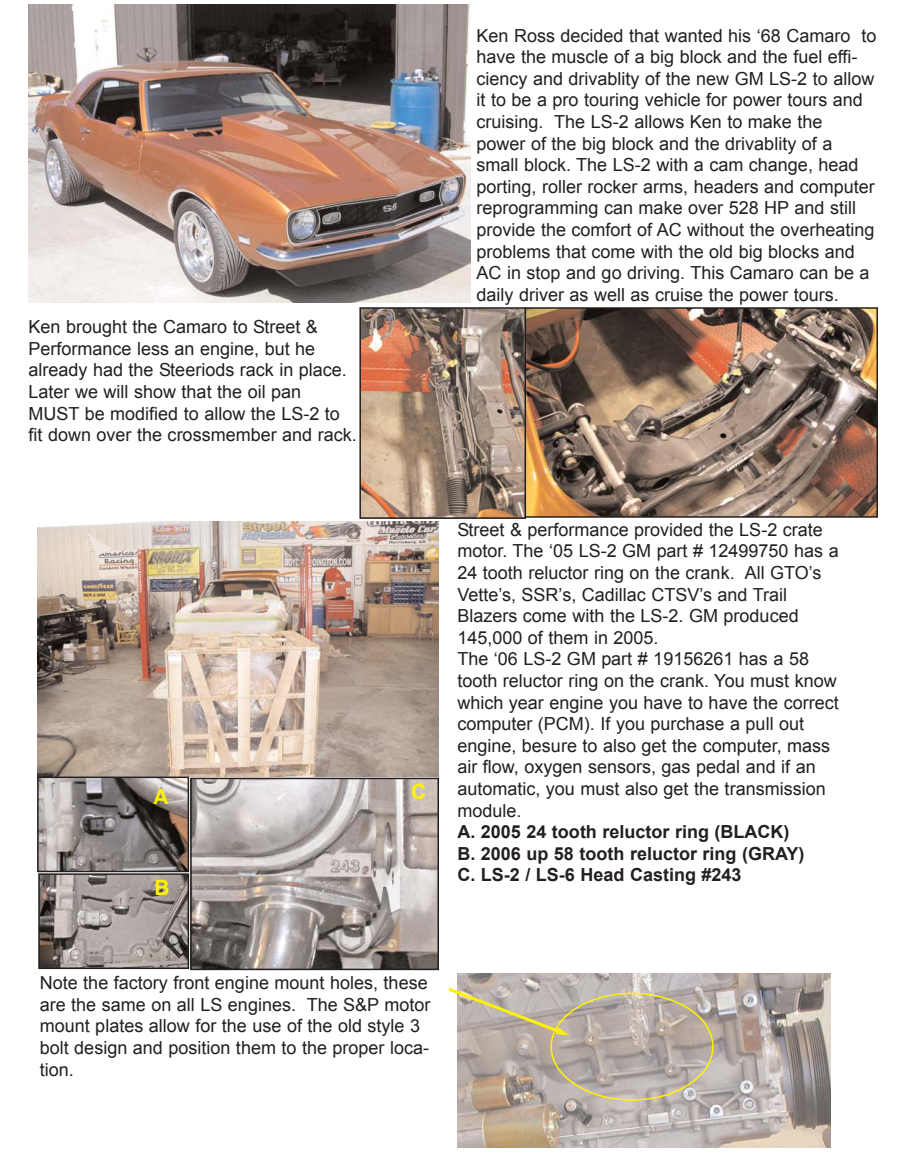
<style>
.page{position:relative;width:905px;height:1175px;background:#fff}
.page>*{position:absolute;margin:0;border:0;box-sizing:border-box;transform-origin:0 0}
.t1{font:700 21px "Arial";color:#fff200}
.t2{font:18px/21.6px "Arial";color:#231f20}
.t3{font:700 18px/21.6px "Arial";color:#231f20}
</style>
<div class="page">
<img style="left:28px;top:4px;width:442px;height:299px">
<img style="left:457px;top:973px;width:373px;height:175px">
<svg style="left:407px;top:970px;width:306px;height:130px;background:#bcb2a7"></svg>
<img style="left:527px;top:310px;width:348px;height:205px">
<div style="left:524px;top:307px;width:354px;height:211px;border:2px solid #231f20"></div>
<img style="left:362px;top:310px;width:161px;height:206px">
<div style="left:359px;top:307px;width:167px;height:212px;border:2px solid #231f20"></div>
<img style="left:37px;top:521px;width:402px;height:255px">
<img style="left:40px;top:779px;width:146px;height:90px">
<div style="left:37px;top:776px;width:152px;height:96px;border:2px solid #231f20"></div>
<img style="left:41px;top:876px;width:145px;height:90px">
<div style="left:38px;top:873px;width:151px;height:96px;border:2px solid #231f20"></div>
<img style="left:193px;top:780px;width:243px;height:187px">
<div style="left:190px;top:777px;width:249px;height:193px;border:2px solid #231f20"></div>
<div style="left:38px;top:974px;width:411px;height:174px;background:#fff"></div>
<p class="t2" style="left:28px;top:316px;width:330px">Ken brought the Camaro to Street &amp; Performance less an engine, but he already had the Steeriods rack in place.<br>Later we will show that the oil pan<br>MUST be modified to allow the LS-2 to fit down over the crossmember and rack.</p>
<p class="t1" style="left:153px;top:784px;width:17px">A</p>
<p class="t1" style="left:155px;top:875px;width:17px">B</p>
<p class="t2" style="left:476px;top:25px;width:401px">Ken Ross decided that wanted his ‘68 Camaro to have the muscle of a big block and the fuel effi&shy;ciency and drivablity of the new GM LS-2 to allow it to be a pro touring vehicle for power tours and cruising. The LS-2 allows Ken to make the<br>power of the big block and the drivablity of a small block. The LS-2 with a cam change, head porting, roller rocker arms, headers and computer reprogramming can make over 528 HP and still provide the comfort of AC without the overheating problems that come with the old big blocks and AC in stop and go driving. This Camaro can be a daily driver as well as cruise the power tours.</p>
<p class="t1" style="left:411px;top:780px;width:17px">C</p>
<p class="t2" style="left:457px;top:518px;width:383px">Street &amp; performance provided the LS-2 crate motor. The ‘05 LS-2 GM part # 12499750 has a 24 tooth reluctor ring on the crank. All GTO’s Vette’s, SSR’s, Cadillac CTSV’s and Trail Blazers come with the LS-2. GM produced 145,000 of them in 2005.<br>The ‘06 LS-2 GM part # 19156261 has a 58 tooth reluctor ring on the crank. You must know which year engine you have to have the correct computer (PCM). If you purchase a pull out engine, besure to also get the computer, mass air flow, oxygen sensors, gas pedal and if an automatic, you must also get the transmission module.</p>
<p class="t3" style="left:457px;top:821px;width:348px">A. 2005 24 tooth reluctor ring (BLACK)<br>B. 2006 up 58 tooth reluctor ring (GRAY)<br>C. LS-2 / LS-6 Head Casting #243</p>
<p class="t2" style="left:40px;top:972px;width:392px">Note the factory front engine mount holes, these are the same on all LS engines. The S&amp;P motor mount plates allow for the use of the old style 3 bolt design and position them to the proper loca&shy;tion.</p>
</div>
